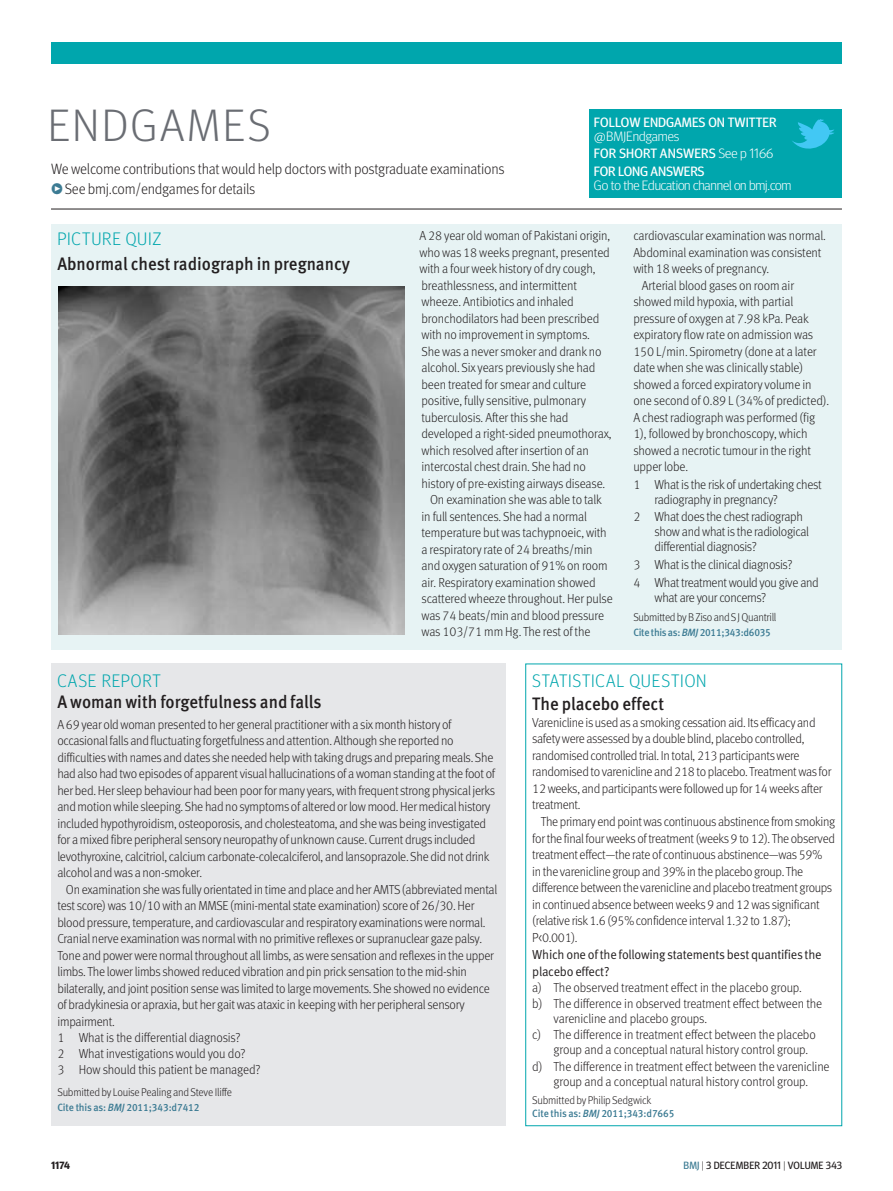
<style>
.page{position:relative;width:893px;height:1191px;background:#fff}
.page>*{position:absolute;margin:0;border:0;box-sizing:border-box;transform-origin:0 0}
.t1{font:300 45px "Meta Headline OT";letter-spacing:.06em;color:#6a6d73}
.endgame_head{font:500 18px "Meta Pro";color:#231f20;scale:.93 1}
.endgame_section_slug{font:300 18px "Meta Headline OT";letter-spacing:.045em;color:#00a6ad}
.citation{font:300 18px "Meta Headline OT";letter-spacing:.045em;color:#00a6ad}
.t2{font:300 15px "Meta Pro";letter-spacing:-.015em;color:#231f20;scale:.95 1}
.t3{font:13.5px/13.5px "Meta Headline OT";letter-spacing:.01em;color:#fff}
.t4{font:300 13.5px/13.5px "Meta Headline OT";letter-spacing:-.01em;color:#fff}
.endgame_sans_text_in{font:300 13.05px/16.5px "Meta Pro";letter-spacing:-.02em;color:#231f20;scale:.95 1}
.endgame_sans_text{font:300 13.05px/16.5px "Meta Pro";letter-spacing:-.02em;color:#231f20;scale:.95 1}
.END_List_1{font:300 13.05px/15px "Meta Pro";letter-spacing:-.015em;color:#231f20;scale:.95 1}
.endgame_sans_text_bo{font:13.05px/16.5px "Meta Pro Normal";letter-spacing:-.02em;color:#231f20;scale:.95 1}
.endgame_author{font:300 11.25px "Meta Pro";letter-spacing:-.02em;color:#231f20;scale:.95 1}
.citation-2{font:500 10.5px "Meta Pro";letter-spacing:-.015em;color:#3c7b93;scale:.95 1}
.t5{font:10.5px "Meta Headline OT";letter-spacing:.01em;color:#231f20}
.t6{font:700 10.5px "Meta Headline OT";color:#231f20}
.s1{font-weight:500;color:#3c7b93}
.s2{font-weight:300}
.s3{font-weight:400}
.s4{font-style:italic}
.s5{color:#3c7b93}
</style>
<div class="page">
<div style="left:51px;top:43px;width:791px;height:21px;background:#00a6ad"></div>
<hr style="left:51px;top:209px;width:791px;height:1px;background:#231f20">
<div style="left:51px;top:664px;width:455px;height:462px;background:#e6e7e9"></div>
<div style="left:51px;top:224px;width:791px;height:425px;background:#e7f3f4"></div>
<img style="left:58px;top:287px;width:346px;height:347px">
<div style="left:590px;top:110px;width:252px;height:88px;background:#00a6ad"></div>
<svg style="left:792px;top:119px;width:42px;height:30px"></svg>
<p class="t1" style="left:48px;top:98px;width:224px">ENDGAMES</p>
<p class="t2" style="left:51px;top:158px;width:479px">We welcome contributions that would help doctors with postgraduate examinations</p>
<p class="t2" style="left:51px;top:178px;width:217px"><span class="s1">•</span> See bmj.com/endgames for details</p>
<p class="t3" style="left:594px;top:115px;width:184px">FOLLOW ENDGAMES ON TWITTER <span class="s2">@BMJEndgames</span></p>
<p class="t3" style="left:594px;top:147px;width:181px">FOR SHORT ANSWERS <span class="s2">See p 1166</span></p>
<p class="t4" style="left:594px;top:164px;width:199px"><span class="s3">FOR LONG ANSWERS<br></span>Go to the Education channel on bmj.com</p>
<p class="endgame_sans_text" style="left:419px;top:227px;width:204px">A 28 year old woman of Pakistani origin, who was 18 weeks pregnant, presented with a four week history of dry cough, breathlessness, and intermittent wheeze. Antibiotics and inhaled bronchodilators had been prescribed with no improvement in symptoms.<br>She was a never smoker and drank no alcohol. Six years previously she had been treated for smear and culture positive, fully sensitive, pulmonary tuberculosis. After this she had developed a right-sided pneumothorax, which resolved after insertion of an intercostal chest drain. She had no history of pre-existing airways disease.</p>
<p class="endgame_sans_text_in" style="left:421px;top:491px;width:203px;text-indent:9px">On examination she was able to talk in full sentences. She had a normal temperature but was tachypnoeic, with a respiratory rate of 24 breaths/min and oxygen saturation of 91% on room air. Respiratory examination showed scattered wheeze throughout. Her pulse was 74 beats/min and blood pressure was 103/71 mm Hg. The rest of the</p>
<p class="endgame_sans_text_in" style="left:633px;top:227px;width:204px">cardiovascular examination was normal.<br>Abdominal examination was consistent with 18 weeks of pregnancy.</p>
<p class="endgame_sans_text_in" style="left:633px;top:276px;width:208px;text-indent:9px">Arterial blood gases on room air showed mild hypoxia, with partial pressure of oxygen at 7.98 kPa. Peak expiratory flow rate on admission was 150 L/min. Spirometry (done at a later date when she was clinically stable) showed a forced expiratory volume in one second of 0.89 L (34% of predicted).<br>A chest radiograph was performed (fig 1), followed by bronchoscopy, which showed a necrotic tumour in the right upper lobe.</p>
<p class="END_List_1" style="left:655px;top:476px;width:177px;text-indent:-21px">1 What is the risk of undertaking chest radiography in pregnancy?</p>
<p class="END_List_1" style="left:655px;top:509px;width:164px;text-indent:-21px">2 What does the chest radiograph show and what is the radiological differential diagnosis?</p>
<p class="END_List_1" style="left:633px;top:556px;width:169px">3 What is the clinical diagnosis?</p>
<p class="END_List_1" style="left:655px;top:574px;width:174px;text-indent:-21px">4 What treatment would you give and what are your concerns?</p>
<p class="endgame_author" style="left:633px;top:609px;width:152px">Submitted by B Ziso and S J Quantrill</p>
<p class="citation-2" style="left:633px;top:624px;width:146px">Cite this as: <span class="s4">BMJ</span> 2011;343:d6035</p>
<p class="citation" style="left:57px;top:227px;width:105px">PICTURE QUIZ</p>
<p class="endgame_head" style="left:57px;top:250px;width:316px">Abnormal chest radiograph in pregnancy</p>
<p class="endgame_section_slug" style="left:57px;top:669px;width:105px">CASE REPORT</p>
<p class="endgame_head" style="left:57px;top:687px;width:285px">A woman with forgetfulness and falls</p>
<p class="endgame_sans_text" style="left:57px;top:715px;width:462px">A 69 year old woman presented to her general practitioner with a six month history of occasional falls and fluctuating forgetfulness and attention. Although she reported no difficulties with names and dates she needed help with taking drugs and preparing meals. She had also had two episodes of apparent visual hallucinations of a woman standing at the foot of her bed. Her sleep behaviour had been poor for many years, with frequent strong physical jerks and motion while sleeping. She had no symptoms of altered or low mood. Her medical history included hypothyroidism, osteoporosis, and cholesteatoma, and she was being investigated for a mixed fibre peripheral sensory neuropathy of unknown cause. Current drugs included levothyroxine, calcitriol, calcium carbonate-colecalciferol, and lansoprazole. She did not drink alcohol and was a non-smoker.</p>
<p class="endgame_sans_text_in" style="left:57px;top:880px;width:465px;text-indent:9px">On examination she was fully orientated in time and place and her AMTS (abbreviated mental test score) was 10/10 with an MMSE (mini-mental state examination) score of 26/30. Her blood pressure, temperature, and cardiovascular and respiratory examinations were normal.<br>Cranial nerve examination was normal with no primitive reflexes or supranuclear gaze palsy.<br>Tone and power were normal throughout all limbs, as were sensation and reflexes in the upper limbs. The lower limbs showed reduced vibration and pin prick sensation to the mid-shin bilaterally, and joint position sense was limited to large movements. She showed no evidence of bradykinesia or apraxia, but her gait was ataxic in keeping with her peripheral sensory impairment.</p>
<p class="END_List_1" style="left:57px;top:1029px;width:194px">1 What is the differential diagnosis?</p>
<p class="END_List_1" style="left:57px;top:1045px;width:200px">2 What investigations would you do?</p>
<p class="END_List_1" style="left:57px;top:1061px;width:215px">3 How should this patient be managed?</p>
<p class="endgame_author" style="left:57px;top:1083px;width:185px">Submitted by Louise Pealing and Steve Iliffe</p>
<p class="citation-2" style="left:57px;top:1099px;width:151px">Cite this as: <span class="s4">BMJ</span> 2011;343:d7412</p>
<p class="endgame_section_slug" style="left:532px;top:670px;width:176px">STATISTICAL QUESTION</p>
<p class="endgame_head" style="left:532px;top:690px;width:143px">The placebo effect</p>
<p class="endgame_sans_text" style="left:532px;top:713px;width:316px">Varenicline is used as a smoking cessation aid. Its efficacy and safety were assessed by a double blind, placebo controlled, randomised controlled trial. In total, 213 participants were randomised to varenicline and 218 to placebo. Treatment was for 12 weeks, and participants were followed up for 14 weeks after treatment.</p>
<p class="endgame_sans_text_in" style="left:532px;top:812px;width:320px;text-indent:9px">The primary end point was continuous abstinence from smoking for the final four weeks of treatment (weeks 9 to 12). The observed treatment effect—the rate of continuous abstinence—was 59%<br>in the varenicline group and 39% in the placebo group. The difference between the varenicline and placebo treatment groups in continued absence between weeks 9 and 12 was significant (relative risk 1.6 (95% confidence interval 1.32 to 1.87); P&lt;0.001).</p>
<p class="endgame_sans_text_bo" style="left:532px;top:945px;width:306px">Which one of the following statements best quantifies the placebo effect?</p>
<p class="END_List_1" style="left:532px;top:979px;width:285px">a) The observed treatment effect in the placebo group.</p>
<p class="END_List_1" style="left:554px;top:995px;width:284px;text-indent:-21px">b) The difference in observed treatment effect between the varenicline and placebo groups.</p>
<p class="END_List_1" style="left:554px;top:1026px;width:278px;text-indent:-21px">c) The difference in treatment effect between the placebo group and a conceptual natural history control group.</p>
<p class="END_List_1" style="left:532px;top:1058px;width:314px;text-align:center">d) The difference in treatment effect between the varenicline group and a conceptual natural history control group.</p>
<p class="endgame_author" style="left:532px;top:1091px;width:127px">Submitted by Philip Sedgwick</p>
<p class="citation-2" style="left:532px;top:1104px;width:151px">Cite this as: <span class="s4">BMJ</span> 2011;343:d7665</p>
<p class="t6" style="left:51px;top:1159px;width:21px">1174</p>
<p class="t5" style="left:684px;top:1159px;width:160px"><span class="s5">BMJ</span> <span class="s2">|</span> 3 DECEMBER 2011 <span class="s2">|</span> VOLUME 343</p>
</div>
